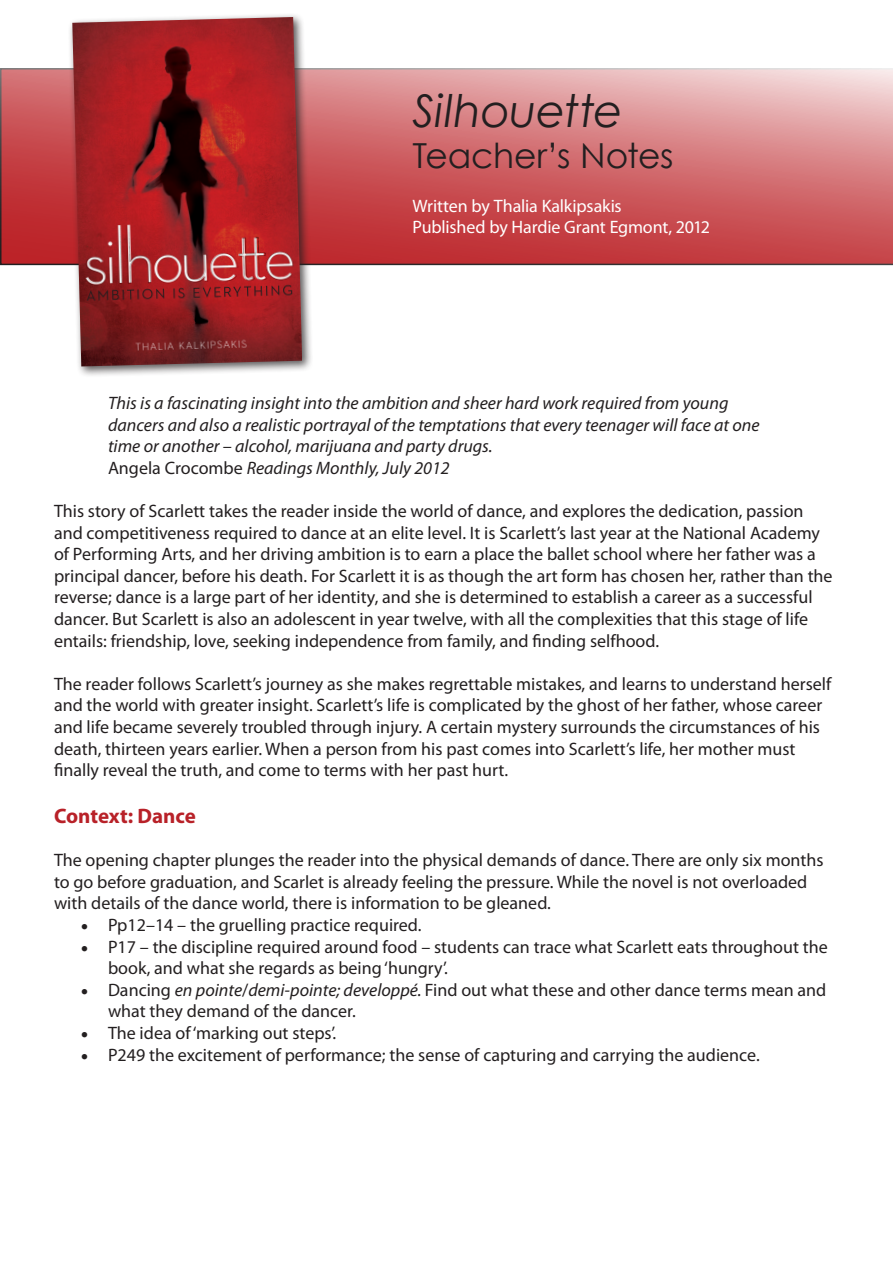
<style>
.page{position:relative;width:893px;height:1263px;background:#fff}
.page>*{position:absolute;margin:0;border:0;box-sizing:border-box;transform-origin:0 0}
.t1{font:italic 45px "Century Gothic";letter-spacing:-.005em;color:#231f20}
.t2{font:34.5px "Century Gothic";letter-spacing:-.01em;color:#231f20}
.t3{font:700 21px "Myriad Pro";color:#b82128}
.t4{font:18px/21.6px "Myriad Pro";color:#231f20}
.t5{font:italic 18px/21.6px "Myriad Pro";color:#231f20}
.t6{font:18px "Myriad Pro";letter-spacing:-.01em;color:#fff}
.s1{font-style:normal}
.s2{font-style:italic}
</style>
<div class="page">
<svg style="left:0;top:68px;width:893px;height:197px;background:#d06b6e"></svg>
<div style="left:68px;top:12px;width:245px;height:365px;background:#231f20;opacity:.75"></div>
<img style="left:72px;top:17px;width:230px;height:349px">
<p class="t1" style="left:412px;top:79px;width:212px">Silhouette</p>
<p class="t2" style="left:412px;top:132px;width:263px">Teacher’s Notes</p>
<p class="t6" style="left:412px;top:194px;width:211px">Written by Thalia Kalkipsakis</p>
<p class="t6" style="left:412px;top:216px;width:299px">Published by Hardie Grant Egmont, 2012</p>
<p class="t5" style="left:108px;top:392px;width:653px">This is a fascinating insight into the ambition and sheer hard work required from young dancers and also a realistic portrayal of the temptations that every teenager will face at one time or another – alcohol, marijuana and party drugs.</p>
<p class="t5" style="left:108px;top:457px;width:343px"><span class="s1">Angela Crocombe</span> Readings Monthly, July 2012</p>
<p class="t4" style="left:54px;top:500px;width:780px">This story of Scarlett takes the reader inside the world of dance, and explores the dedication, passion and competitiveness required to dance at an elite level. It is Scarlett’s last year at the National Academy of Performing Arts, and her driving ambition is to earn a place the ballet school where her father was a principal dancer, before his death. For Scarlett it is as though the art form has chosen her, rather than the reverse; dance is a large part of her identity, and she is determined to establish a career as a successful dancer. But Scarlett is also an adolescent in year twelve, with all the complexities that this stage of life entails: friendship, love, seeking independence from family, and finding selfhood.</p>
<p class="t4" style="left:54px;top:673px;width:779px">The reader follows Scarlett’s journey as she makes regrettable mistakes, and learns to understand herself and the world with greater insight. Scarlett’s life is complicated by the ghost of her father, whose career and life became severely troubled through injury. A certain mystery surrounds the circumstances of his death, thirteen years earlier. When a person from his past comes into Scarlett’s life, her mother must finally reveal the truth, and come to terms with her past hurt.</p>
<p class="t3" style="left:54px;top:802px;width:143px">Context: Dance</p>
<p class="t4" style="left:54px;top:849px;width:771px">The opening chapter plunges the reader into the physical demands of dance. There are only six months to go before graduation, and Scarlet is already feeling the pressure. While the novel is not overloaded with details of the dance world, there is information to be gleaned.</p>
<p class="t4" style="left:81px;top:914px;width:342px">• Pp12–14 – the gruelling practice required.</p>
<p class="t4" style="left:108px;top:935px;width:721px;text-indent:-27px">• P17 – the discipline required around food – students can trace what Scarlett eats throughout the book, and what she regards as being ‘hungry’.</p>
<p class="t4" style="left:108px;top:979px;width:720px;text-indent:-27px">• Dancing <span class="s2">en pointe</span>/<span class="s2">demi-pointe; developpé.</span> Find out what these and other dance terms mean and what they demand of the dancer.</p>
<p class="t4" style="left:81px;top:1022px;width:257px">• The idea of ‘marking out steps’.</p>
<p class="t4" style="left:81px;top:1043px;width:680px">• P249 the excitement of performance; the sense of capturing and carrying the audience.</p>
</div>
